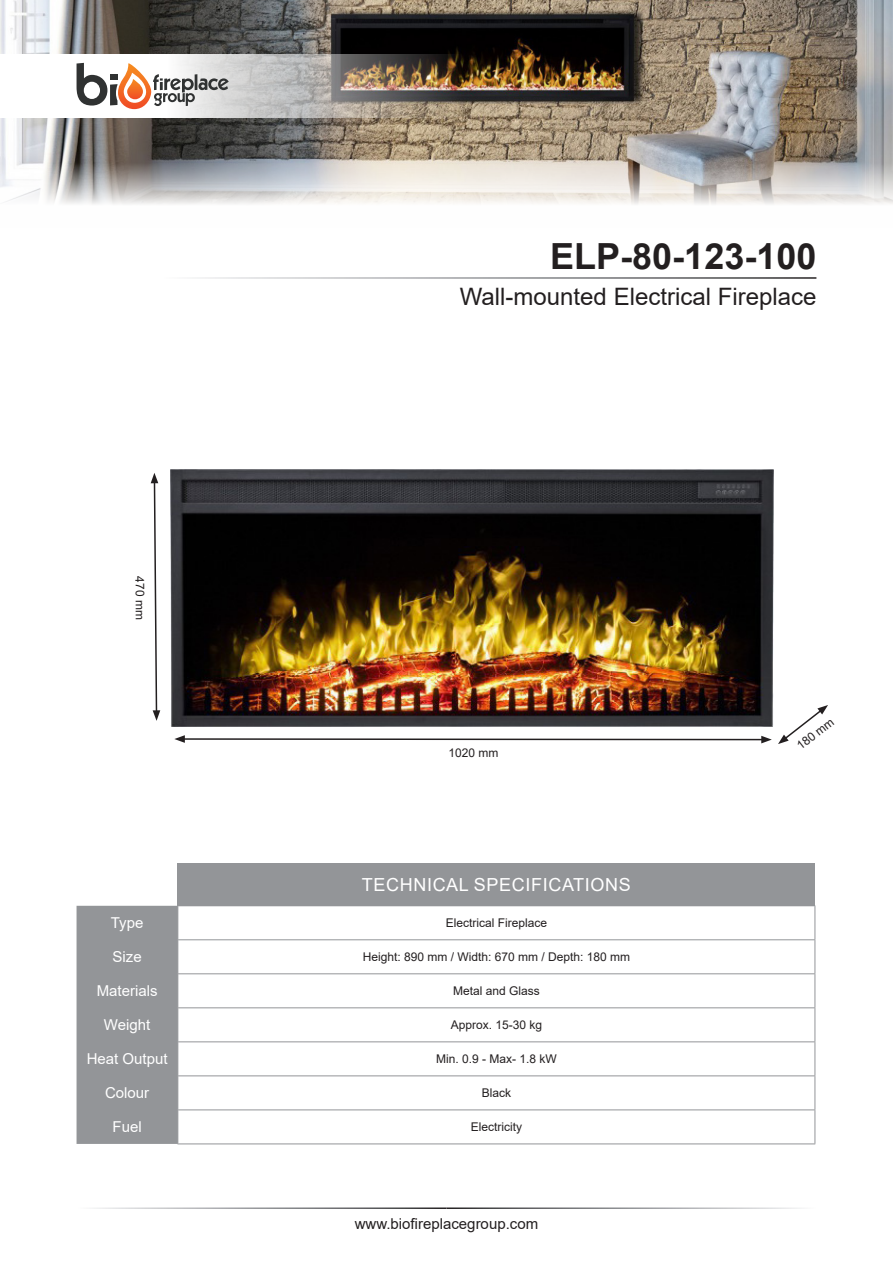
<style>
.page{position:relative;width:893px;height:1263px;background:#fff}
.page>*{position:absolute;margin:0;border:0;box-sizing:border-box;transform-origin:0 0}
.t1{font:700 36px "Arial";color:#231f20}
.t2{font:24px "Arial";color:#231f20}
.t3{font:18px "Arial";letter-spacing:.035em;color:#fff}
.t4{font:15px "Arial";color:#fff}
.t5{font:15px "Arial";color:#231f20}
.t6{font:12px "Arial";color:#231f20}
</style>
<div class="page">
<img style="left:0;top:0;width:893px;height:204px">
<img style="left:0;top:54px;width:474px;height:64px">
<svg style="left:77px;top:63px;width:40px;height:43px"></svg>
<svg style="left:153px;top:74px;width:76px;height:32px"></svg>
<img style="left:118px;top:63px;width:33px;height:46px">
<img style="left:127px;top:79px;width:16px;height:20px">
<div style="left:178px;top:863px;width:637px;height:43px;background:#939598"></div>
<div style="left:77px;top:906px;width:100px;height:238px;background:#939598"></div>
<hr style="left:177px;top:905px;width:638px;height:1px;background:#939598">
<hr style="left:177px;top:906px;width:1px;height:33px;background:#939598">
<hr style="left:815px;top:906px;width:1px;height:33px;background:#939598">
<hr style="left:177px;top:939px;width:638px;height:1px;background:#939598">
<hr style="left:177px;top:940px;width:1px;height:33px;background:#939598">
<hr style="left:815px;top:940px;width:1px;height:33px;background:#939598">
<hr style="left:177px;top:973px;width:638px;height:1px;background:#939598">
<hr style="left:177px;top:974px;width:1px;height:33px;background:#939598">
<hr style="left:815px;top:974px;width:1px;height:33px;background:#939598">
<hr style="left:177px;top:1007px;width:638px;height:1px;background:#939598">
<hr style="left:177px;top:1008px;width:1px;height:33px;background:#939598">
<hr style="left:815px;top:1008px;width:1px;height:33px;background:#939598">
<hr style="left:177px;top:1041px;width:638px;height:1px;background:#939598">
<hr style="left:177px;top:1042px;width:1px;height:33px;background:#939598">
<hr style="left:815px;top:1042px;width:1px;height:33px;background:#939598">
<hr style="left:177px;top:1075px;width:638px;height:1px;background:#939598">
<hr style="left:177px;top:1076px;width:1px;height:33px;background:#939598">
<hr style="left:815px;top:1076px;width:1px;height:33px;background:#939598">
<hr style="left:177px;top:1109px;width:638px;height:1px;background:#939598">
<hr style="left:177px;top:1110px;width:1px;height:33px;background:#939598">
<hr style="left:815px;top:1110px;width:1px;height:33px;background:#939598">
<hr style="left:177px;top:1143px;width:638px;height:1px;background:#939598">
<img style="left:170px;top:469px;width:603px;height:258px">
<svg style="left:778px;top:705px;width:50px;height:39px"></svg>
<svg style="left:174px;top:735px;width:598px;height:8px"></svg>
<svg style="left:151px;top:473px;width:9px;height:248px"></svg>
<p class="t6" style="left:148px;top:576px;width:45px;rotate:90deg">470 mm</p>
<p class="t1" style="left:550px;top:231px;width:268px">ELP-80-123-100</p>
<p class="t2" style="left:460px;top:280px;width:358px">Wall-mounted Electrical Fireplace</p>
<p class="t6" style="left:448px;top:745px;width:52px">1020 mm</p>
<p class="t3" style="left:362px;top:872px;width:270px">TECHNICAL SPECIFICATIONS</p>
<p class="t6" style="left:793px;top:740px;width:45px;rotate:-38deg">180 mm</p>
<p class="t4" style="left:111px;top:913px;width:34px">Type</p>
<p class="t6" style="left:446px;top:915px;width:103px">Electrical Fireplace</p>
<p class="t4" style="left:113px;top:947px;width:31px">Size</p>
<p class="t6" style="left:363px;top:949px;width:269px">Height: 890 mm / Width: 670 mm / Depth: 180 mm</p>
<p class="t4" style="left:97px;top:981px;width:62px">Materials</p>
<p class="t6" style="left:453px;top:983px;width:88px">Metal and Glass</p>
<p class="t4" style="left:104px;top:1015px;width:48px">Weight</p>
<p class="t6" style="left:451px;top:1017px;width:93px">Approx. 15-30 kg</p>
<p class="t4" style="left:87px;top:1049px;width:82px">Heat Output</p>
<p class="t6" style="left:436px;top:1051px;width:122px">Min. 0.9 - Max- 1.8 kW</p>
<p class="t4" style="left:105px;top:1083px;width:46px">Colour</p>
<p class="t6" style="left:482px;top:1085px;width:31px">Black</p>
<p class="t4" style="left:113px;top:1117px;width:31px">Fuel</p>
<p class="t6" style="left:471px;top:1119px;width:53px">Electricity</p>
<p class="t5" style="left:355px;top:1214px;width:185px">www.biofireplacegroup.com</p>
</div>
